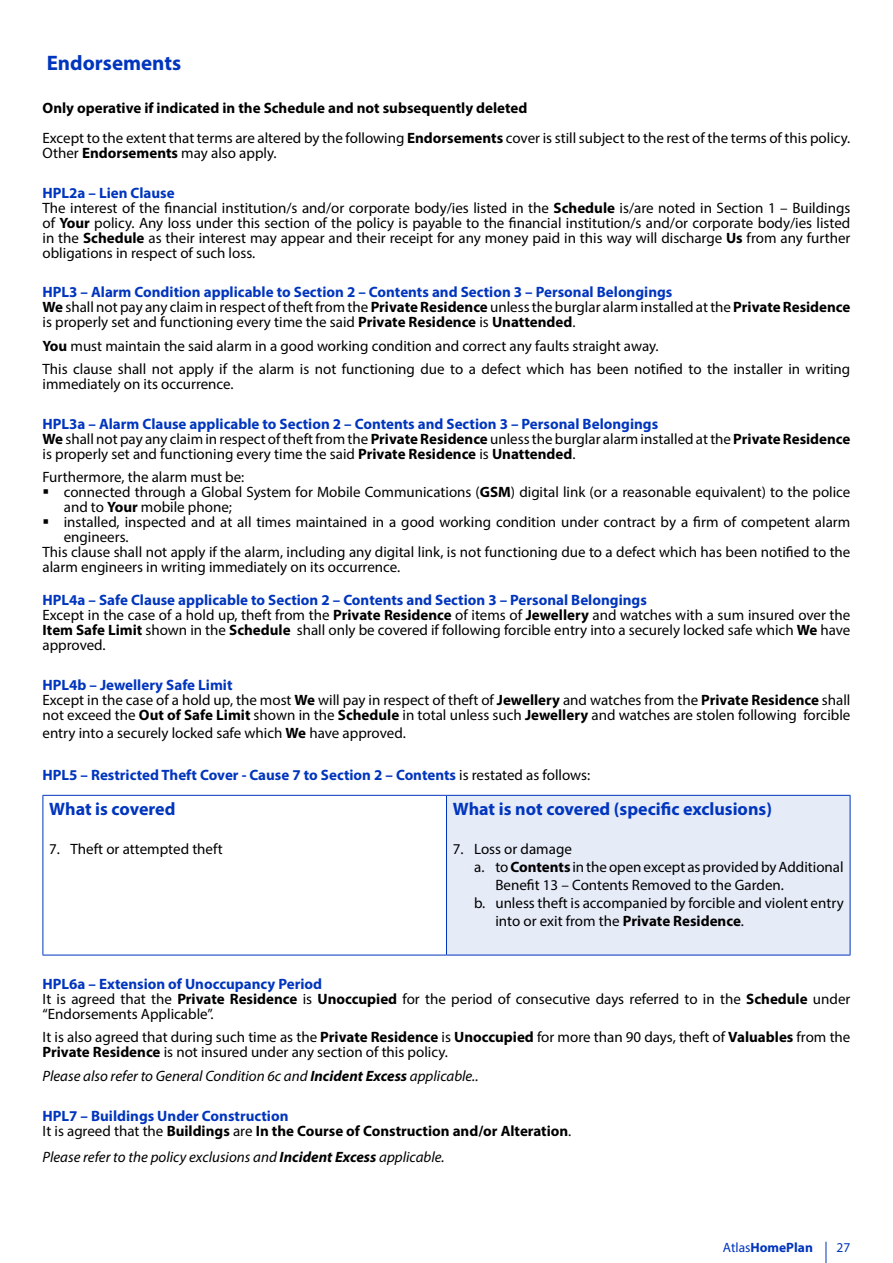
<style>
.page{position:relative;width:893px;height:1263px;background:#fff}
.page>*{position:absolute;margin:0;border:0;box-sizing:border-box;transform-origin:0 0}
.t1{font:700 21px "Myriad Pro";color:#0035bd}
.SUB_TITLE{font:700 18px "Myriad Pro";color:#0035bd}
.Text{font:15px/15px "Myriad Pro";color:#000}
.Text-2{font:700 15px "Myriad Pro";color:#0035bd}
.Text-3{font:italic 15px "Myriad Pro";color:#000}
.Text-4{font:700 15px "Myriad Pro";color:#000}
.TEXT_BOLD{font:700 15px "Myriad Pro";color:#000}
.t2{font:700 13.5px "Myriad Pro";color:#0035bd}
.t3{font:13.5px "Myriad Pro";color:#0035bd}
.s1{font-weight:700}
.s2{font-weight:400;color:#000}
.s3{font-weight:400}
</style>
<div class="page">
<svg style="left:826px;top:1242px;width:1px;height:21px"></svg>
<div style="left:446px;top:795px;width:404px;height:160px;background:#e6ebf8"></div>
<hr style="left:43px;top:796px;width:1px;height:159px;background:#0035bd">
<hr style="left:43px;top:795px;width:403px;height:1px;background:#0035bd">
<hr style="left:43px;top:955px;width:403px;height:1px;background:#0035bd">
<hr style="left:446px;top:796px;width:1px;height:159px;background:#0035bd">
<hr style="left:446px;top:795px;width:404px;height:1px;background:#0035bd">
<hr style="left:850px;top:796px;width:1px;height:159px;background:#0035bd">
<hr style="left:446px;top:955px;width:404px;height:1px;background:#0035bd">
<p class="t1" style="left:47px;top:49px;width:136px">Endorsements</p>
<p class="TEXT_BOLD" style="left:43px;top:98px;width:486px">Only operative if indicated in the Schedule and not subsequently deleted</p>
<p class="Text" style="left:43px;top:131px;width:809px">Except to the extent that terms are altered by the following <span class="s1">Endorsements</span> cover is still subject to the rest of the terms of this policy.<br>Other <span class="s1">Endorsements</span> may also apply.</p>
<p class="Text-2" style="left:43px;top:183px;width:134px">HPL2a – Lien Clause</p>
<p class="Text" style="left:43px;top:200px;width:809px;text-align:justify">The interest of the financial institution/s and/or corporate body/ies listed in the <span class="s1">Schedule</span> is/are noted in Section 1 – Buildings of <span class="s1">Your</span> policy. Any loss under this section of the policy is payable to the financial institution/s and/or corporate body/ies listed in the <span class="s1">Schedule</span> as their interest may appear and their receipt for any money paid in this way will discharge <span class="s1">Us</span> from any further obligations in respect of such loss.</p>
<p class="Text-2" style="left:43px;top:282px;width:631px">HPL3 – Alarm Condition applicable to Section 2 – Contents and Section 3 – Personal Belongings</p>
<p class="Text" style="left:43px;top:300px;width:809px"><span class="s1">We</span> shall not pay any claim in respect of theft from the <span class="s1">Private Residence</span> unless the burglar alarm installed at the <span class="s1">Private Residence </span>is properly set and functioning every time the said <span class="s1">Private Residence</span> is <span class="s1">Unattended</span>.</p>
<p class="Text" style="left:43px;top:338px;width:618px"><span class="s1">You</span> must maintain the said alarm in a good working condition and correct any faults straight away.</p>
<p class="Text" style="left:43px;top:362px;width:809px">This clause shall not apply if the alarm is not functioning due to a defect which has been notified to the installer in writing immediately on its occurrence.</p>
<p class="Text-2" style="left:43px;top:414px;width:617px">HPL3a – Alarm Clause applicable to Section 2 – Contents and Section 3 – Personal Belongings</p>
<p class="Text" style="left:43px;top:431px;width:809px"><span class="s1">We</span> shall not pay any claim in respect of theft from the <span class="s1">Private Residence</span> unless the burglar alarm installed at the <span class="s1">Private Residence </span>is properly set and functioning every time the said <span class="s1">Private Residence</span> is <span class="s1">Unattended</span>.</p>
<p class="Text" style="left:43px;top:470px;width:203px">Furthermore, the alarm must be:</p>
<p class="Text" style="left:64px;top:485px;width:788px">connected through a Global System for Mobile Communications (<span class="s1">GSM</span>) digital link (or a reasonable equivalent) to the police and to <span class="s1">Your</span> mobile phone;</p>
<p class="Text" style="left:64px;top:515px;width:788px">installed, inspected and at all times maintained in a good working condition under contract by a firm of competent alarm engineers.</p>
<p class="Text" style="left:43px;top:545px;width:809px">This clause shall not apply if the alarm, including any digital link, is not functioning due to a defect which has been notified to the alarm engineers in writing immediately on its occurrence.</p>
<p class="Text-2" style="left:43px;top:590px;width:606px">HPL4a – Safe Clause applicable to Section 2 – Contents and Section 3 – Personal Belongings</p>
<p class="Text" style="left:43px;top:608px;width:809px;text-align:justify">Except in the case of a hold up, theft from the <span class="s1">Private Residence</span> of items of <span class="s1">Jewellery</span> and watches with a sum insured over the <span class="s1">Item Safe Limit</span> shown in the <span class="s1">Schedule</span> shall only be covered if following forcible entry into a securely locked safe which <span class="s1">We</span> have approved.</p>
<p class="Text-2" style="left:43px;top:675px;width:192px">HPL4b – Jewellery Safe Limit</p>
<p class="Text" style="left:43px;top:692px;width:809px">Except in the case of a hold up, the most <span class="s1">We</span> will pay in respect of theft of <span class="s1">Jewellery</span> and watches from the <span class="s1">Private Residence</span> shall not exceed the <span class="s1">Out of Safe Limit</span> shown in the <span class="s1">Schedule</span> in total unless such <span class="s1">Jewellery</span> and watches are stolen following forcible</p>
<p class="Text" style="left:43px;top:725px;width:365px">entry into a securely locked safe which <span class="s1">We</span> have approved.</p>
<p class="Text-2" style="left:43px;top:766px;width:549px">HPL5 – Restricted Theft Cover - Cause 7 to Section 2 – Contents <span class="s2">is restated as follows:</span></p>
<p class="SUB_TITLE" style="left:49px;top:797px;width:128px">What is covered</p>
<p class="Text" style="left:49px;top:842px;width:175px">7. Theft or attempted theft</p>
<p class="SUB_TITLE" style="left:453px;top:797px;width:321px">What is not covered (specific exclusions)</p>
<p class="Text" style="left:453px;top:842px;width:121px">7. Loss or damage</p>
<p class="Text" style="left:495px;top:858px;width:350px;line-height:18px;text-indent:-21px">a. to <span class="s1">Contents</span> in the open except as provided by Additional<br>Benefit 13 – Contents Removed to the Garden.</p>
<p class="Text" style="left:495px;top:894px;width:350px;line-height:18px;text-indent:-21px">b. unless theft is accompanied by forcible and violent entry into or exit from the <span class="s1">Private Residence</span>.</p>
<p class="Text-2" style="left:43px;top:974px;width:281px">HPL6a – Extension of Unoccupancy Period</p>
<p class="Text" style="left:43px;top:991px;width:809px">It is agreed that the <span class="s1">Private Residence</span> is <span class="s1">Unoccupied</span> for the period of consecutive days referred to in the <span class="s1">Schedule</span> under “Endorsements Applicable”.</p>
<p class="Text" style="left:43px;top:1030px;width:809px">It is also agreed that during such time as the <span class="s1">Private Residence</span> is <span class="s1">Unoccupied</span> for more than 90 days, theft of <span class="s1">Valuables</span> from the<br><span class="s1">Private Residence</span> is not insured under any section of this policy.</p>
<p class="Text-3" style="left:43px;top:1067px;width:438px">Please also refer to General Condition 6c and <span class="s1">Incident Excess</span> applicable..</p>
<p class="Text-2" style="left:43px;top:1106px;width:247px">HPL7 – Buildings Under Construction</p>
<p class="Text-4" style="left:43px;top:1121px;width:530px"><span class="s3">It is agreed that the</span> Buildings <span class="s3">are</span> In the Course of Construction and/or Alteration<span class="s3">.</span></p>
<p class="Text-3" style="left:43px;top:1148px;width:404px">Please refer to the policy exclusions and <span class="s1">Incident Excess</span> applicable.</p>
<p class="t2" style="left:723px;top:1238px;width:92px"><span class="s3">Atlas</span>HomePlan</p>
<p class="t3" style="left:837px;top:1239px;width:15px">27</p>
</div>
